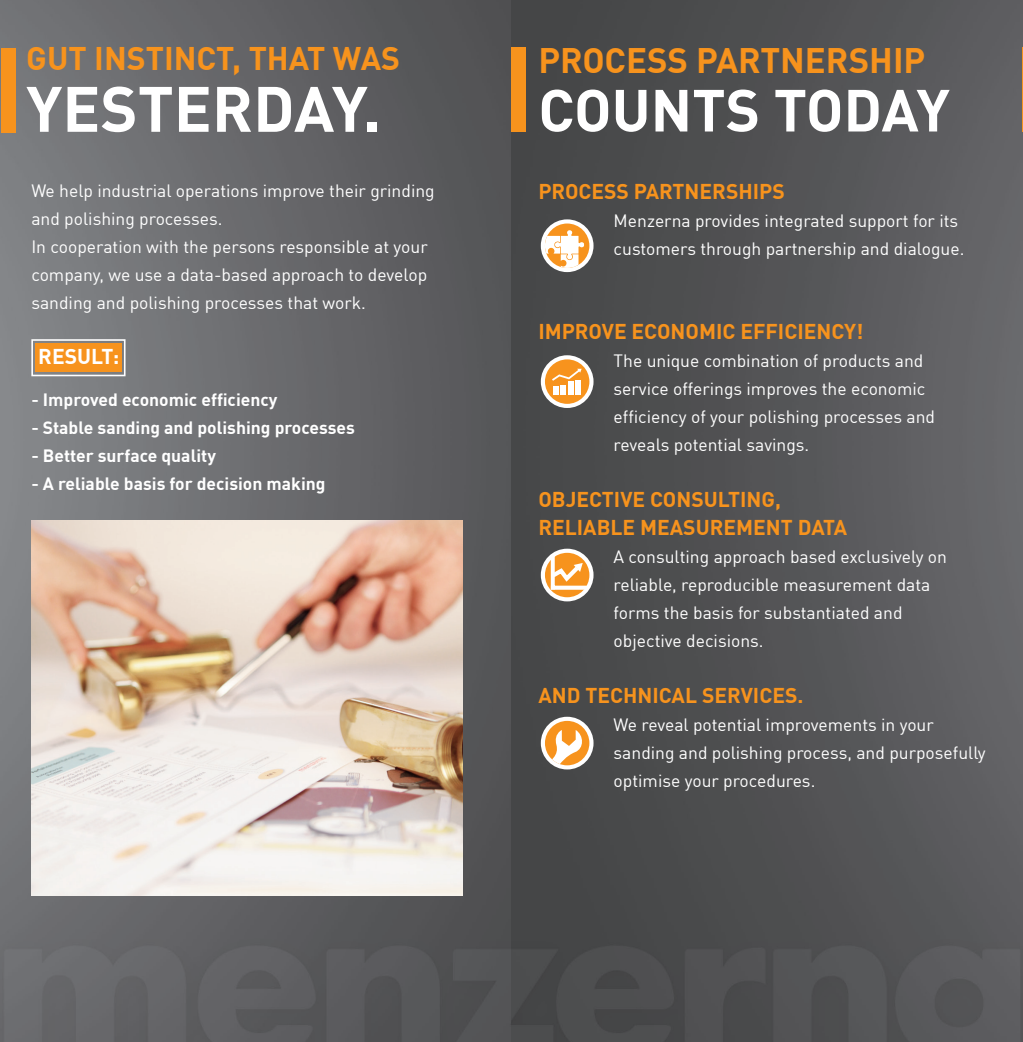
<style>
.page{position:relative;width:1023px;height:1042px;background:#fff}
.page>*{position:absolute;margin:0;border:0;box-sizing:border-box;transform-origin:0 0}
.t1{font:700 63px "DIN Offc Pro";color:#fff}
.t2{font:700 58.45px "DIN Offc Pro";color:#fff}
.t3{font:700 34.65px "DIN Offc Pro";color:#f7931d}
.t4{font:700 32.02px "DIN Offc Pro";color:#f7931d}
.t5{font:700 21px/28px "DIN Offc Pro";color:#f7931d}
.t6{font:700 21px "DIN Offc Pro";color:#fff}
.t7{font:17.5px/28px "DIN Offc Pro";color:#fff}
.t8{font:700 17.5px "DIN Offc Pro";color:#fff}
</style>
<div class="page">
<img style="left:0;top:0;width:511px;height:1042px">
<div style="left:1px;top:48px;width:15px;height:84px;background:#f7931d"></div>
<img style="left:31px;top:520px;width:431px;height:376px">
<div style="left:35px;top:343px;width:87px;height:29px;background:#f7931d"></div>
<div style="left:31px;top:339px;width:95px;height:37px;border:2px solid #fff"></div>
<hr style="left:1022px;top:0;width:1px;height:1042px;background:#ed028c">
<div style="left:511px;top:0;width:511px;height:1042px;background:linear-gradient(to right,#434545,#626265)"></div>
<hr style="left:1022px;top:48px;width:1px;height:84px;background:#f7931d">
<div style="left:511px;top:48px;width:15px;height:84px;background:#f7931d"></div>
<svg style="left:543px;top:221px;width:48px;height:49px"></svg>
<svg style="left:545px;top:230px;width:39px;height:38px"></svg>
<div style="left:541px;top:219px;width:52px;height:53px;border:4px solid #fff;border-radius:50%"></div>
<svg style="left:543px;top:719px;width:48px;height:48px"></svg>
<svg style="left:545px;top:730px;width:37px;height:35px"></svg>
<div style="left:541px;top:717px;width:52px;height:52px;border:4px solid #fff;border-radius:50%"></div>
<svg style="left:543px;top:357px;width:48px;height:49px"></svg>
<svg style="left:552px;top:369px;width:30px;height:12px"></svg>
<div style="left:561px;top:385px;width:5px;height:9px;background:#fff"></div>
<div style="left:554px;top:386px;width:5px;height:8px;background:#fff"></div>
<div style="left:568px;top:381px;width:5px;height:13px;background:#fff"></div>
<div style="left:575px;top:380px;width:6px;height:14px;background:#fff"></div>
<div style="left:541px;top:355px;width:52px;height:53px;border:4px solid #fff;border-radius:50%"></div>
<svg style="left:543px;top:551px;width:48px;height:48px"></svg>
<svg style="left:550px;top:556px;width:37px;height:34px"></svg>
<div style="left:541px;top:549px;width:52px;height:52px;border:4px solid #fff;border-radius:50%"></div>
<p class="t4" style="left:26px;top:32px;width:375px">GUT INSTINCT, THAT WAS</p>
<p class="t1" style="left:26px;top:56px;width:356px">YESTERDAY.</p>
<p class="t7" style="left:31px;top:175px;width:405px">We help industrial operations improve their grinding and polishing processes.<br>In cooperation with the persons responsible at your company, we use a data-based approach to develop sanding and polishing processes that work.</p>
<p class="t6" style="left:38px;top:339px;width:82px">RESULT:</p>
<p class="t8" style="left:31px;top:385px;width:248px">- Improved economic efficiency</p>
<p class="t8" style="left:31px;top:413px;width:325px">- Stable sanding and polishing processes</p>
<p class="t8" style="left:31px;top:441px;width:186px">- Better surface quality</p>
<p class="t8" style="left:31px;top:469px;width:296px">- A reliable basis for decision making</p>
<p class="t3" style="left:538px;top:32px;width:389px">PROCESS PARTNERSHIP</p>
<p class="t2" style="left:538px;top:62px;width:413px">COUNTS TODAY</p>
<p class="t5" style="left:538px;top:175px;width:248px">PROCESS PARTNERSHIPS</p>
<p class="t7" style="left:613px;top:205px;width:352px">Menzerna provides integrated support for its customers through partnership and dialogue.</p>
<p class="t5" style="left:538px;top:315px;width:327px">IMPROVE ECONOMIC EFFICIENCY!</p>
<p class="t7" style="left:613px;top:345px;width:323px">The unique combination of products and service offerings improves the economic efficiency of your polishing processes and reveals potential savings.</p>
<p class="t5" style="left:538px;top:483px;width:310px">OBJECTIVE CONSULTING,<br>RELIABLE MEASUREMENT DATA</p>
<p class="t7" style="left:613px;top:541px;width:335px">A consulting approach based exclusively on reliable, reproducible measurement data forms the basis for substantiated and objective decisions.</p>
<p class="t5" style="left:538px;top:679px;width:267px">AND TECHNICAL SERVICES.</p>
<p class="t7" style="left:613px;top:709px;width:374px">We reveal potential improvements in your sanding and polishing process, and purposefully optimise your procedures.</p>
</div>
